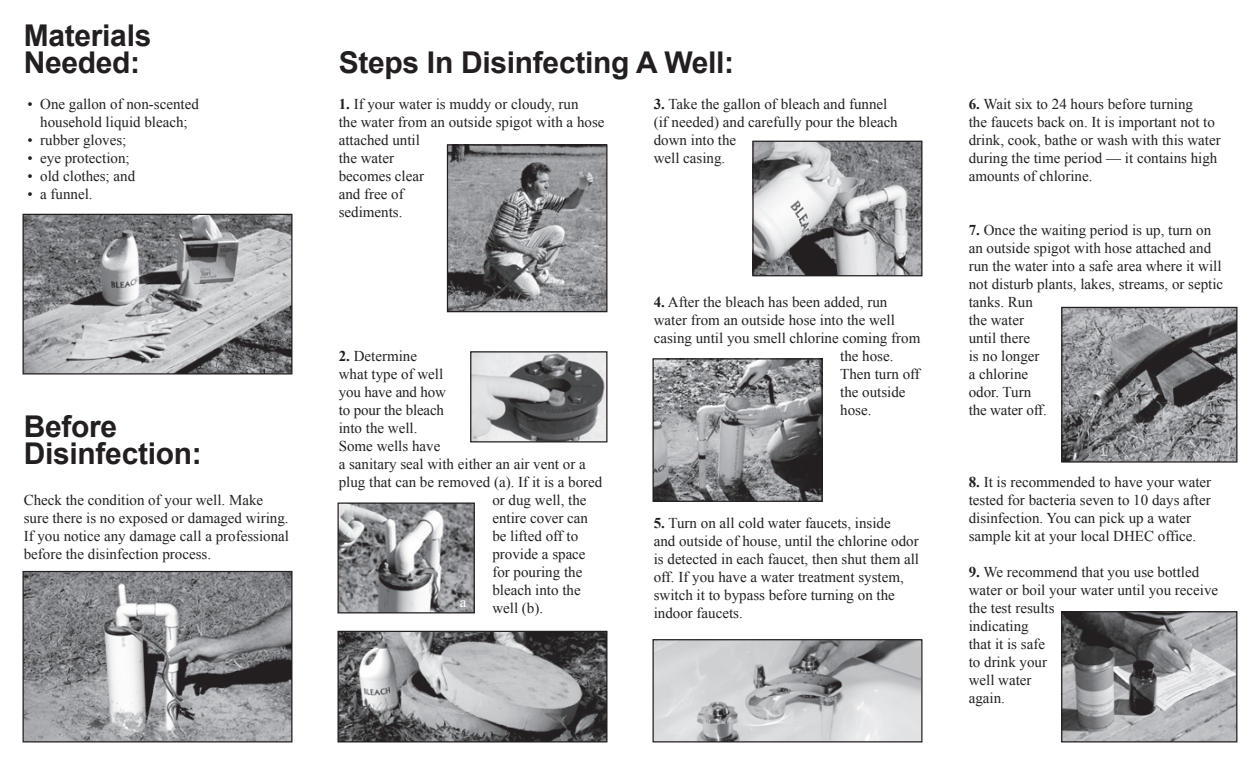
<style>
.page{position:relative;width:1260px;height:765px;background:#fff}
.page>*{position:absolute;margin:0;border:0;box-sizing:border-box;transform-origin:0 0}
.t1{font:700 30px/27.5px "Arial";letter-spacing:-.01em;color:#231f20}
.t2{font:15px/18px "Times New Roman";color:#231f20}
.t3{font:15px "Times New Roman";color:#fff}
.s1{font-weight:700}
</style>
<div class="page">
<img style="left:24px;top:216px;width:266px;height:157px">
<div style="left:22px;top:214px;width:270px;height:161px;border:1px solid #231f20"></div>
<img style="left:24px;top:573px;width:266px;height:167px">
<div style="left:22px;top:571px;width:270px;height:171px;border:1px solid #231f20"></div>
<img style="left:449px;top:146px;width:157px;height:164px">
<div style="left:447px;top:144px;width:161px;height:168px;border:1px solid #231f20"></div>
<img style="left:754px;top:143px;width:166px;height:131px">
<div style="left:752px;top:141px;width:170px;height:135px;border:1px solid #231f20"></div>
<img style="left:654px;top:360px;width:167px;height:140px">
<div style="left:652px;top:358px;width:171px;height:144px;border:1px solid #231f20"></div>
<img style="left:654px;top:641px;width:266px;height:99px">
<div style="left:652px;top:639px;width:270px;height:103px;border:1px solid #231f20"></div>
<img style="left:472px;top:353px;width:134px;height:88px">
<div style="left:470px;top:351px;width:138px;height:92px;border:1px solid #231f20"></div>
<img style="left:340px;top:505px;width:133px;height:106px">
<div style="left:338px;top:503px;width:137px;height:110px;border:1px solid #231f20"></div>
<img style="left:1063px;top:309px;width:173px;height:152px">
<div style="left:1061px;top:307px;width:177px;height:156px;border:1px solid #231f20"></div>
<img style="left:1063px;top:613px;width:172px;height:127px">
<div style="left:1061px;top:611px;width:176px;height:131px;border:1px solid #231f20"></div>
<img style="left:340px;top:633px;width:266px;height:107px">
<div style="left:338px;top:631px;width:270px;height:111px;border:1px solid #231f20"></div>
<h1 class="t1" style="left:24px;top:22px;width:129px">Materials<br>Needed:</h1>
<p class="t2" style="left:28px;top:95px;width:173px;text-align:center">• One gallon of non-scented household liquid bleach;</p>
<p class="t2" style="left:28px;top:131px;width:100px">• rubber gloves;</p>
<p class="t2" style="left:28px;top:149px;width:104px">• eye protection;</p>
<p class="t2" style="left:28px;top:167px;width:109px">• old clothes; and</p>
<p class="t2" style="left:28px;top:185px;width:67px">• a funnel.</p>
<h1 class="t1" style="left:24px;top:413px;width:180px">Before<br>Disinfection:</h1>
<p class="t2" style="left:24px;top:490px;width:267px">Check the condition of your well. Make sure there is no exposed or damaged wiring.<br>If you notice any damage call a professional before the disinfection process.</p>
<h1 class="t1" style="left:339px;top:50px;width:397px">Steps In Disinfecting A Well:</h1>
<p class="t2" style="left:339px;top:95px;width:267px"><span class="s1">1.</span> If your water is muddy or cloudy, run<br>the water from an outside spigot with a hose attached until<br>the water<br>becomes clear<br>and free of<br>sediments.</p>
<p class="t2" style="left:339px;top:347px;width:80px"><span class="s1">2.</span> Determine</p>
<p class="t2" style="left:339px;top:365px;width:106px">what type of well</p>
<p class="t2" style="left:339px;top:383px;width:109px">you have and how</p>
<p class="t2" style="left:339px;top:401px;width:107px">to pour the bleach</p>
<p class="t2" style="left:339px;top:419px;width:80px">into the well.</p>
<p class="t2" style="left:339px;top:437px;width:103px">Some wells have</p>
<p class="t2" style="left:339px;top:455px;width:249px">a sanitary seal with either an air vent or a</p>
<p class="t2" style="left:339px;top:473px;width:265px">plug that can be removed (a). If it is a bored</p>
<p class="t2" style="left:492px;top:491px;width:96px">or dug well, the</p>
<p class="t2" style="left:492px;top:509px;width:97px">entire cover can</p>
<p class="t2" style="left:492px;top:527px;width:87px">be lifted off to</p>
<p class="t2" style="left:492px;top:545px;width:95px">provide a space</p>
<p class="t2" style="left:492px;top:563px;width:91px">for pouring the</p>
<p class="t2" style="left:492px;top:581px;width:90px">bleach into the</p>
<p class="t2" style="left:492px;top:599px;width:52px">well (b).</p>
<p class="t3" style="left:460px;top:592px;width:8px">a</p>
<p class="t2" style="left:654px;top:95px;width:246px"><span class="s1">3.</span> Take the gallon of bleach and funnel (if needed) and carefully pour the bleach down into the<br>well casing.</p>
<p class="t2" style="left:654px;top:293px;width:235px"><span class="s1">4.</span> After the bleach has been added, run</p>
<p class="t2" style="left:654px;top:311px;width:243px">water from an outside hose into the well</p>
<p class="t2" style="left:654px;top:329px;width:268px">casing until you smell chlorine coming from</p>
<p class="t2" style="left:840px;top:347px;width:55px">the hose.</p>
<p class="t2" style="left:840px;top:365px;width:81px">Then turn off</p>
<p class="t2" style="left:840px;top:383px;width:67px">the outside</p>
<p class="t2" style="left:840px;top:401px;width:33px">hose.</p>
<p class="t2" style="left:654px;top:513px;width:267px"><span class="s1">5.</span> Turn on all cold water faucets, inside<br>and outside of house, until the chlorine odor is detected in each faucet, then shut them all off. If you have a water treatment system, switch it to bypass before turning on the indoor faucets.</p>
<p class="t2" style="left:969px;top:95px;width:254px"><span class="s1">6.</span> Wait six to 24 hours before turning<br>the faucets back on. It is important not to drink, cook, bathe or wash with this water during the time period — it contains high amounts of chlorine.</p>
<p class="t2" style="left:969px;top:221px;width:256px"><span class="s1">7.</span> Once the waiting period is up, turn on an outside spigot with hose attached and run the water into a safe area where it will not disturb plants, lakes, streams, or septic tanks. Run<br>the water<br>until there<br>is no longer<br>a chlorine<br>odor. Turn<br>the water off.</p>
<p class="t2" style="left:969px;top:473px;width:244px"><span class="s1">8.</span> It is recommended to have your water tested for bacteria seven to 10 days after disinfection. You can pick up a water sample kit at your local DHEC office.</p>
<p class="t2" style="left:969px;top:563px;width:251px"><span class="s1">9.</span> We recommend that you use bottled water or boil your water until you receive the test results<br>indicating<br>that it is safe<br>to drink your<br>well water<br>again.</p>
</div>
